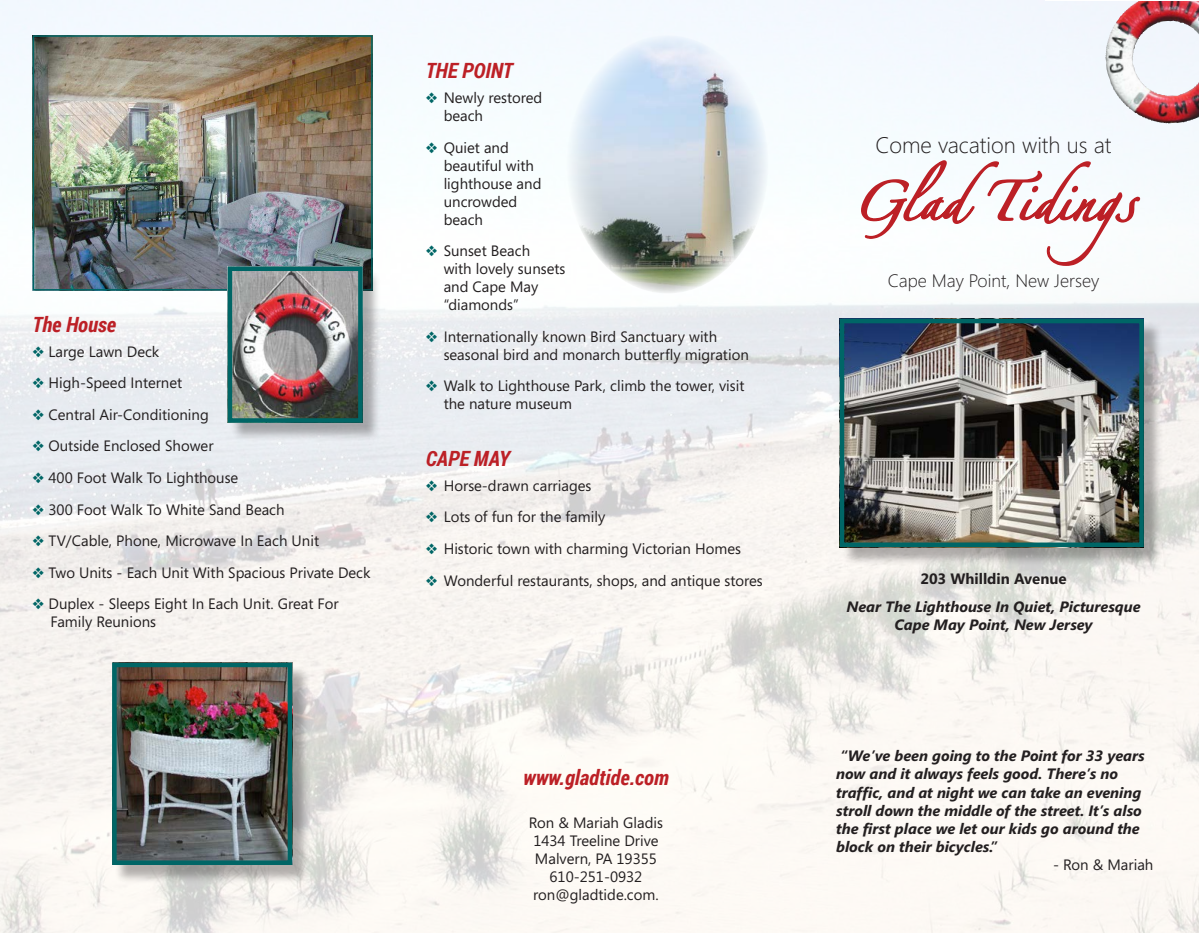
<style>
.page{position:relative;width:1199px;height:933px;background:#fff}
.page>*{position:absolute;margin:0;border:0;box-sizing:border-box;transform-origin:0 0}
.t1{font:87px "Linotype Zapfino One";color:#bc2026}
.t2{font:300 22.5px "Segoe";color:#231f20}
.t3{font:italic 700 21px "Roboto Condensed";color:#bc2026}
.t4{font:300 18px "Segoe";color:#231f20}
.t5{font:15px/18px "Segoe";color:#231f20}
.t6{font:italic 700 15px/18px "Segoe";color:#231f20;text-align:center}
.t7{font:700 15px "Segoe";color:#231f20}
.s1{color:#066}
</style>
<div class="page">
<img style="left:0;top:1px;width:1198px;height:931px">
<img style="left:1105px;top:1px;width:39px;height:116px">
<svg style="left:860px;top:145px;width:281px;height:122px"></svg>
<div style="left:842px;top:321px;width:320px;height:244px;background:#231f20;opacity:.35"></div>
<img style="left:845px;top:323px;width:294px;height:218px">
<div style="left:840px;top:318px;width:304px;height:228px;border:4px solid #066"></div>
<img style="left:567px;top:35px;width:201px;height:258px">
<div style="left:114px;top:664px;width:197px;height:219px;background:#231f20;opacity:.35"></div>
<img style="left:117px;top:667px;width:170px;height:192px">
<div style="left:112px;top:662px;width:180px;height:202px;border:4px solid #066"></div>
<img style="left:36px;top:38px;width:334px;height:249px">
<div style="left:33px;top:35px;width:340px;height:255px;border:2px solid #066"></div>
<div style="left:230px;top:268px;width:151px;height:173px;background:#231f20;opacity:.35"></div>
<img style="left:233px;top:271px;width:125px;height:146px">
<div style="left:228px;top:266px;width:135px;height:156px;border:4px solid #066"></div>
<h3 class="t3" style="left:33px;top:312px;width:85px">The House</h3>
<p class="t5" style="left:33px;top:342px;width:128px"><span class="s1">❖</span> Large Lawn Deck</p>
<p class="t5" style="left:33px;top:373px;width:151px"><span class="s1">❖</span> High-Speed Internet</p>
<p class="t5" style="left:33px;top:405px;width:178px"><span class="s1">❖</span> Central Air-Conditioning</p>
<p class="t5" style="left:33px;top:436px;width:182px"><span class="s1">❖</span> Outside Enclosed Shower</p>
<p class="t5" style="left:33px;top:468px;width:207px"><span class="s1">❖</span> 400 Foot Walk To Lighthouse</p>
<p class="t5" style="left:33px;top:499px;width:254px"><span class="s1">❖</span> 300 Foot Walk To White Sand Beach</p>
<p class="t5" style="left:33px;top:531px;width:288px"><span class="s1">❖</span> TV/Cable, Phone, Microwave In Each Unit</p>
<p class="t5" style="left:33px;top:562px;width:339px"><span class="s1">❖</span> Two Units - Each Unit With Spacious Private Deck</p>
<p class="t5" style="left:51px;top:594px;width:290px;text-indent:-18px"><span class="s1">❖</span> Duplex - Sleeps Eight In Each Unit. Great For<br>Family Reunions</p>
<h3 class="t3" style="left:426px;top:58px;width:88px">THE POINT</h3>
<p class="t5" style="left:444px;top:88px;width:100px;text-indent:-18px"><span class="s1">❖</span> Newly restored beach</p>
<p class="t5" style="left:444px;top:138px;width:99px;text-indent:-18px"><span class="s1">❖</span> Quiet and beautiful with lighthouse and uncrowded beach</p>
<p class="t5" style="left:444px;top:241px;width:123px;text-indent:-18px"><span class="s1">❖</span> Sunset Beach<br>with lovely sunsets and Cape May “diamonds”</p>
<p class="t5" style="left:444px;top:327px;width:307px;text-indent:-18px"><span class="s1">❖</span> Internationally known Bird Sanctuary with seasonal bird and monarch butterfly migration</p>
<p class="t5" style="left:444px;top:376px;width:302px;text-indent:-18px"><span class="s1">❖</span> Walk to Lighthouse Park, climb the tower, visit the nature museum</p>
<h3 class="t3" style="left:426px;top:446px;width:86px">CAPE MAY</h3>
<p class="t5" style="left:426px;top:476px;width:167px"><span class="s1">❖</span> Horse-drawn carriages</p>
<p class="t5" style="left:426px;top:507px;width:181px"><span class="s1">❖</span> Lots of fun for the family</p>
<p class="t5" style="left:426px;top:539px;width:317px"><span class="s1">❖</span> Historic town with charming Victorian Homes</p>
<p class="t5" style="left:426px;top:570px;width:338px"><span class="s1">❖</span> Wonderful restaurants, shops, and antique stores</p>
<h3 class="t3" style="left:523px;top:765px;width:147px">www.gladtide.com</h3>
<p class="t5" style="left:529px;top:813px;width:135px;text-align:center">Ron &amp; Mariah Gladis<br>1434 Treeline Drive<br>Malvern, PA 19355<br>610-251-0932 ron@gladtide.com.</p>
<h2 class="t2" style="left:875px;top:132px;width:238px">Come vacation with us at</h2>
<h1 class="t1" style="left:854px;top:138px;width:316px">Glad Tidings</h1>
<p class="t4" style="left:888px;top:269px;width:213px">Cape May Point, New Jersey</p>
<p class="t7" style="left:920px;top:567px;width:148px">203 Whilldin Avenue</p>
<p class="t6" style="left:846px;top:598px;width:296px">Near The Lighthouse In Quiet, Picturesque<br>Cape May Point, New Jersey</p>
<p class="t6" style="left:836px;top:747px;width:310px;text-align:left">“We’ve been going to the Point for 33 years now and it always feels good. There’s no traffic, and at night we can take an evening stroll down the middle of the street. It’s also the first place we let our kids go around the block on their bicycles.”</p>
<p class="t5" style="left:1053px;top:854px;width:102px">- Ron &amp; Mariah</p>
</div>
